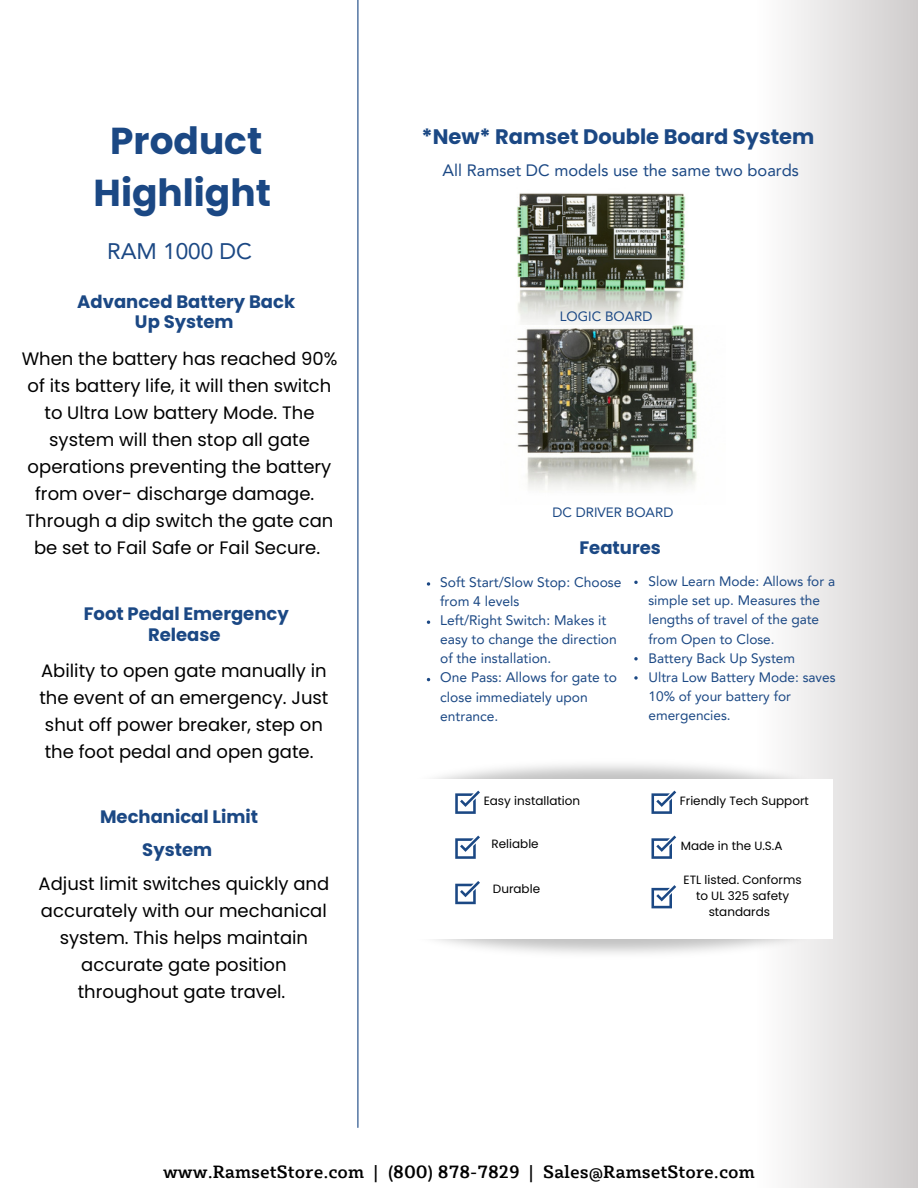
<style>
.page{position:relative;width:918px;height:1188px;background:#fff}
.page>*{position:absolute;margin:0;border:0;box-sizing:border-box;transform-origin:0 0}
.t1{font:700 37.5px/51.8px "Poppins";color:#1b4884;text-align:center}
.t2{font:22.5px "Avenir LT Pro";color:#1b4884}
.t3{font:700 21px "Poppins";color:#1b4884}
.t4{font:18px/27px "Poppins";color:#000;text-align:center}
.t5{font:700 18px/20.2px "Poppins";color:#1b4884;text-align:center}
.t6{font:500 18px "Sybilla Pro";color:#000}
.t7{font:16.5px "Avenir LT Pro";color:#1b4884}
.t8{font:13.8px/19.2px "Avenir LT Pro";color:#1b4884}
.t9{font:13.65px/19.2px "Avenir LT Pro";color:#1b4884}
.t10{font:13.5px "Avenir LT Pro";color:#1b4884}
.t11{font:12px/16px "Poppins";color:#000;text-align:center}
</style>
<div class="page">
<div style="left:593px;top:0;width:325px;height:1188px;background:linear-gradient(to right,#fff,#dbd9d9)"></div>
<img style="left:434px;top:897px;width:407px;height:83px">
<img style="left:434px;top:738px;width:407px;height:83px">
<div style="left:394px;top:779px;width:438px;height:160px;background:#fff"></div>
<svg style="left:455px;top:791px;width:25px;height:23px"></svg>
<svg style="left:455px;top:836px;width:25px;height:23px"></svg>
<svg style="left:455px;top:881px;width:25px;height:23px"></svg>
<svg style="left:651px;top:791px;width:25px;height:23px"></svg>
<svg style="left:651px;top:836px;width:25px;height:23px"></svg>
<svg style="left:651px;top:885px;width:25px;height:23px"></svg>
<img style="left:517px;top:173px;width:177px;height:153px">
<svg style="left:427px;top:582px;width:3px;height:4px"></svg>
<svg style="left:634px;top:581px;width:4px;height:3px"></svg>
<svg style="left:634px;top:657px;width:4px;height:3px"></svg>
<svg style="left:634px;top:676px;width:4px;height:4px"></svg>
<hr style="left:357px;top:0;width:1px;height:1127px;background:#1b4884">
<img style="left:517px;top:326px;width:208px;height:179px">
<p class="t1" style="left:94px;top:115px;width:179px">Product<br>Highlight</p>
<p class="t2" style="left:107px;top:242px;width:147px">RAM 1000 DC</p>
<p class="t5" style="left:77px;top:292px;width:219px">Advanced Battery Back<br>Up System</p>
<p class="t4" style="left:22px;top:345px;width:317px">When the battery has reached 90% of its battery life, it will then switch to Ultra Low battery Mode. The system will then stop all gate operations preventing the battery from over- discharge damage.<br>Through a dip switch the gate can be set to Fail Safe or Fail Secure.</p>
<p class="t5" style="left:84px;top:604px;width:207px">Foot Pedal Emergency<br>Release</p>
<p class="t4" style="left:39px;top:658px;width:291px">Ability to open gate manually in the event of an emergency. Just shut off power breaker, step on the foot pedal and open gate.</p>
<p class="t5" style="left:100px;top:801px;width:160px;line-height:32.7px">Mechanical Limit<br>System</p>
<p class="t4" style="left:39px;top:871px;width:292px">Adjust limit switches quickly and accurately with our mechanical system. This helps maintain accurate gate position throughout gate travel.</p>
<p class="t3" style="left:422px;top:122px;width:394px">*New* Ramset Double Board System</p>
<p class="t7" style="left:443px;top:164px;width:358px">All Ramset DC models use the same two boards</p>
<p class="t10" style="left:560px;top:311px;width:94px">LOGIC BOARD</p>
<p class="t10" style="left:553px;top:506px;width:122px">DC DRIVER BOARD</p>
<p class="t5" style="left:579px;top:537px;width:83px">Features</p>
<p class="t8" style="left:440px;top:574px;width:183px">Soft Start/Slow Stop: Choose from 4 levels</p>
<p class="t8" style="left:440px;top:612px;width:178px">Left/Right Switch: Makes it easy to change the direction of the installation.</p>
<p class="t8" style="left:440px;top:669px;width:178px">One Pass: Allows for gate to close immediately upon entrance.</p>
<p class="t9" style="left:649px;top:573px;width:188px">Slow Learn Mode: Allows for a simple set up. Measures the lengths of travel of the gate from Open to Close.</p>
<p class="t9" style="left:649px;top:650px;width:148px">Battery Back Up System</p>
<p class="t9" style="left:649px;top:669px;width:189px">Ultra Low Battery Mode: saves<br>10% of your battery for emergencies.</p>
<p class="t11" style="left:484px;top:793px;width:98px">Easy installation</p>
<p class="t11" style="left:492px;top:835px;width:49px">Reliable</p>
<p class="t11" style="left:493px;top:881px;width:49px">Durable</p>
<p class="t11" style="left:680px;top:793px;width:131px">Friendly Tech Support</p>
<p class="t11" style="left:681px;top:838px;width:103px">Made in the U.S.A</p>
<p class="t11" style="left:684px;top:872px;width:120px">ETL listed. Conforms to UL 325 safety standards</p>
<p class="t6" style="left:163px;top:1160px;width:593px">www.RamsetStore.com | (800) 878-7829 | Sales@RamsetStore.com</p>
</div>
